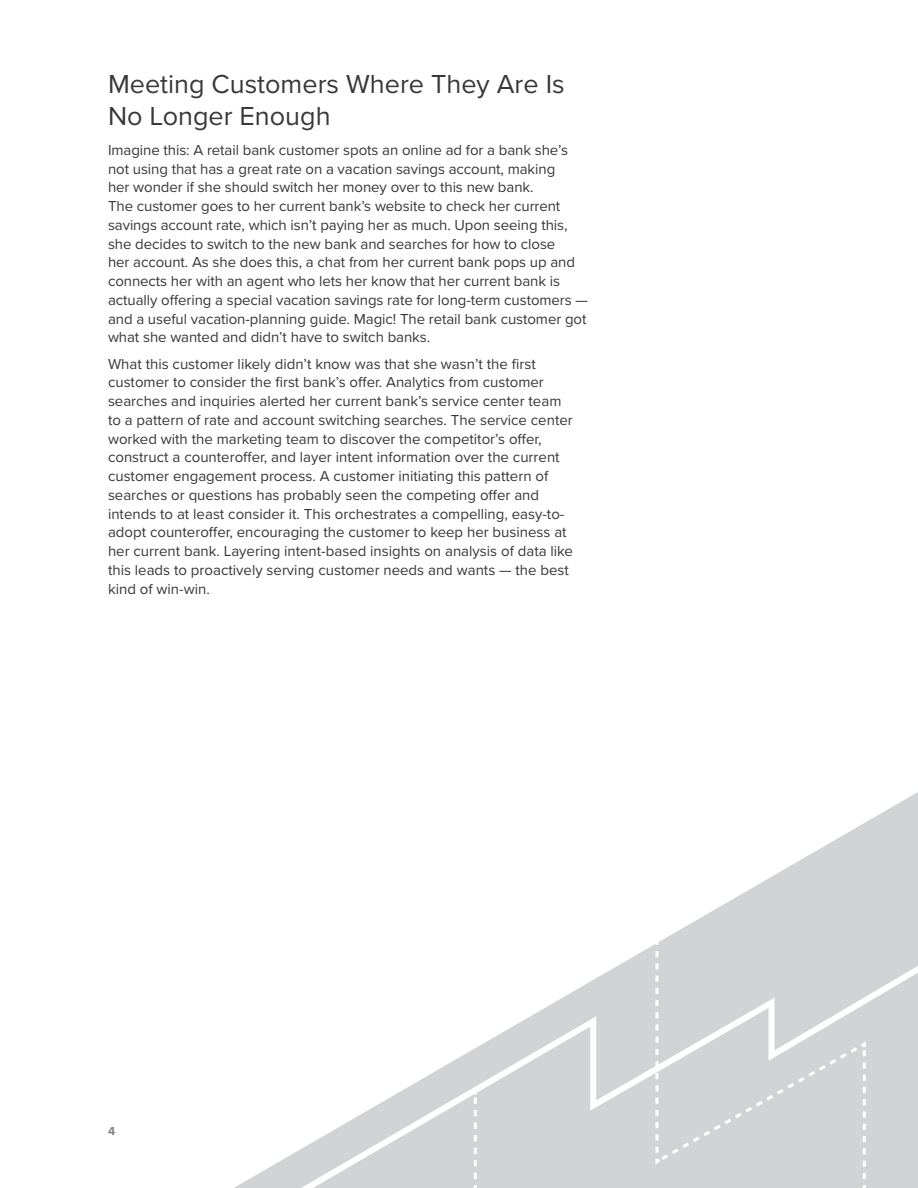
<style>
.page{position:relative;width:918px;height:1188px;background:#fff}
.page>*{position:absolute;margin:0;border:0;box-sizing:border-box;transform-origin:0 0}
.t1{font:27px/31.5px "Proxima Nova";color:#383839}
.t2{font:15px/18.8px "Proxima Nova";color:#383839}
.t3{font:700 12px "Proxima Nova";color:#808285}
</style>
<div class="page">
<svg style="left:234px;top:792px;width:684px;height:396px"></svg>
<svg style="left:291px;top:956px;width:627px;height:232px"></svg>
<svg style="left:474px;top:1091px;width:3px;height:88px"></svg>
<div style="left:654px;top:933px;width:213px;height:246px;background:#d1d3d4"></div>
<h1 class="t1" style="left:108px;top:67px;width:458px">Meeting Customers Where They Are Is<br>No Longer Enough</h1>
<p class="t2" style="left:108px;top:140px;width:482px">Imagine this: A retail bank customer spots an online ad for a bank she’s not using that has a great rate on a vacation savings account, making<br>her wonder if she should switch her money over to this new bank.<br>The customer goes to her current bank’s website to check her current savings account rate, which isn’t paying her as much. Upon seeing this, she decides to switch to the new bank and searches for how to close<br>her account. As she does this, a chat from her current bank pops up and connects her with an agent who lets her know that her current bank is actually offering a special vacation savings rate for long-term customers — and a useful vacation-planning guide. Magic! The retail bank customer got what she wanted and didn’t have to switch banks.</p>
<p class="t2" style="left:108px;top:354px;width:467px">What this customer likely didn’t know was that she wasn’t the first customer to consider the first bank’s offer. Analytics from customer searches and inquiries alerted her current bank’s service center team to a pattern of rate and account switching searches. The service center worked with the marketing team to discover the competitor’s offer, construct a counteroffer, and layer intent information over the current customer engagement process. A customer initiating this pattern of searches or questions has probably seen the competing offer and intends to at least consider it. This orchestrates a compelling, easy-to&shy;adopt counteroffer, encouraging the customer to keep her business at her current bank. Layering intent-based insights on analysis of data like this leads to proactively serving customer needs and wants — the best kind of win-win.</p>
<p class="t3" style="left:108px;top:1122px;width:9px">4</p>
</div>
